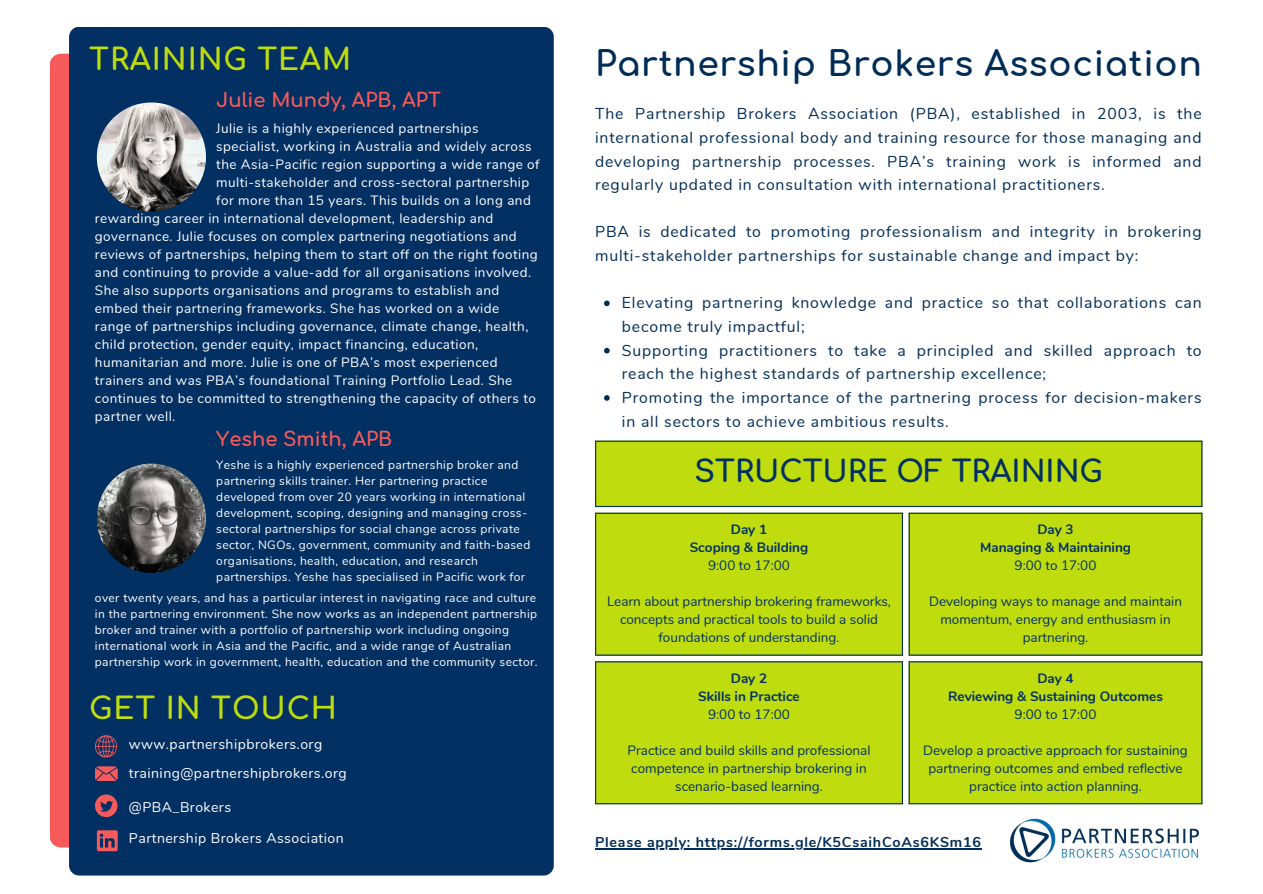
<style>
.page{position:relative;width:1263px;height:894px;background:#fff}
.page>*{position:absolute;margin:0;border:0;box-sizing:border-box;transform-origin:0 0}
.t1{font:700 34.5px "Comfortaa";letter-spacing:.02em;color:#002c56}
.t2{font:700 30px "Comfortaa";letter-spacing:.03em;color:#bfdc0e}
.t3{font:700 30px "Comfortaa";color:#023062}
.t4{font:700 19.5px "Comfortaa";color:#f65a5b}
.t5{font:15.75px/23.7px "Nunito";letter-spacing:.055em;color:#002c56}
.t6{font:700 14.25px "Nunito";letter-spacing:.055em;color:#002c56}
.t7{font:14.1px "Nunito";letter-spacing:.03em;color:#fff}
.t8{font:13.5px/18px "Nunito";letter-spacing:.03em;color:#fff}
.t9{font:13.5px/18px "Nunito";color:#023062;text-align:center}
.t10{font:700 13.5px "Nunito";color:#023062}
.t11{font:12px/16px "Nunito";letter-spacing:.03em;color:#fff}
</style>
<div class="page">
<img style="left:1010px;top:818px;width:190px;height:44px">
<svg style="left:604px;top:300px;width:6px;height:6px"></svg>
<svg style="left:604px;top:348px;width:6px;height:5px"></svg>
<svg style="left:604px;top:395px;width:6px;height:5px"></svg>
<hr style="left:595px;top:847px;width:96px;height:1px;background:#002c56">
<hr style="left:696px;top:847px;width:286px;height:1px;background:#002c56">
<div style="left:595px;top:441px;width:607px;height:363px;background:#bfdc0e"></div>
<hr style="left:595px;top:441px;width:1px;height:64px;background:#023062">
<hr style="left:1201px;top:441px;width:1px;height:64px;background:#023062">
<hr style="left:595px;top:440px;width:607px;height:1px;background:#023062">
<hr style="left:595px;top:505px;width:607px;height:2px;background:#023062">
<hr style="left:595px;top:513px;width:1px;height:141px;background:#023062">
<hr style="left:902px;top:513px;width:1px;height:141px;background:#023062">
<hr style="left:595px;top:512px;width:308px;height:1px;background:#023062">
<hr style="left:595px;top:654px;width:308px;height:1px;background:#023062">
<hr style="left:909px;top:513px;width:1px;height:141px;background:#023062">
<hr style="left:1201px;top:513px;width:1px;height:141px;background:#023062">
<hr style="left:909px;top:512px;width:293px;height:1px;background:#023062">
<hr style="left:909px;top:654px;width:293px;height:1px;background:#023062">
<hr style="left:595px;top:662px;width:1px;height:140px;background:#023062">
<hr style="left:902px;top:662px;width:1px;height:140px;background:#023062">
<hr style="left:595px;top:661px;width:308px;height:1px;background:#023062">
<hr style="left:595px;top:802px;width:308px;height:2px;background:#023062">
<hr style="left:909px;top:662px;width:1px;height:140px;background:#023062">
<hr style="left:1201px;top:662px;width:1px;height:140px;background:#023062">
<hr style="left:909px;top:661px;width:293px;height:1px;background:#023062">
<hr style="left:909px;top:802px;width:293px;height:2px;background:#023062">
<div style="left:50px;top:54px;width:19px;height:793px;background:#f65a5b"></div>
<div style="left:69px;top:27px;width:485px;height:848px;background:#023062;border-radius:10px"></div>
<svg style="left:95px;top:766px;width:22px;height:14px"></svg>
<svg style="left:95px;top:794px;width:22px;height:22px"></svg>
<svg style="left:97px;top:830px;width:21px;height:20px"></svg>
<svg style="left:95px;top:735px;width:22px;height:22px"></svg>
<img style="left:97px;top:102px;width:109px;height:110px;border-radius:50%">
<img style="left:97px;top:463px;width:109px;height:109px;border-radius:50%">
<p class="t2" style="left:89px;top:44px;width:264px">TRAINING TEAM</p>
<p class="t4" style="left:216px;top:90px;width:226px">Julie Mundy, APB, APT</p>
<p class="t8" style="left:216px;top:120px;width:325px">Julie is a highly experienced partnerships specialist, working in Australia and widely across the Asia-Pacific region supporting a wide range of multi-stakeholder and cross-sectoral partnership for more than 15 years. This builds on a long and</p>
<p class="t8" style="left:95px;top:209px;width:444px">rewarding career in international development, leadership and governance. Julie focuses on complex partnering negotiations and reviews of partnerships, helping them to start off on the right footing and continuing to provide a value-add for all organisations involved.<br>She also supports organisations and programs to establish and embed their partnering frameworks. She has worked on a wide range of partnerships including governance, climate change, health, child protection, gender equity, impact financing, education, humanitarian and more. Julie is one of PBA’s most experienced trainers and was PBA’s foundational Training Portfolio Lead. She continues to be committed to strengthening the capacity of others to partner well.</p>
<p class="t4" style="left:216px;top:429px;width:178px">Yeshe Smith, APB</p>
<p class="t11" style="left:216px;top:457px;width:315px">Yeshe is a highly experienced partnership broker and partnering skills trainer. Her partnering practice developed from over 20 years working in international development, scoping, designing and managing cross&shy;sectoral partnerships for social change across private sector, NGOs, government, community and faith-based organisations, health, education, and research partnerships. Yeshe has specialised in Pacific work for</p>
<p class="t11" style="left:95px;top:589px;width:444px">over twenty years, and has a particular interest in navigating race and culture in the partnering environment. She now works as an independent partnership broker and trainer with a portfolio of partnership work including ongoing international work in Asia and the Pacific, and a wide range of Australian partnership work in government, health, education and the community sector.</p>
<p class="t2" style="left:89px;top:692px;width:249px">GET IN TOUCH</p>
<p class="t7" style="left:129px;top:735px;width:195px">www.partnershipbrokers.org</p>
<p class="t7" style="left:129px;top:763px;width:219px">training@partnershipbrokers.org</p>
<p class="t7" style="left:129px;top:797px;width:104px">@PBA_Brokers</p>
<p class="t7" style="left:129px;top:828px;width:216px">Partnership Brokers Association</p>
<h3 class="t1" style="left:595px;top:46px;width:608px">Partnership Brokers Association</h3>
<h2 class="t5" style="left:595px;top:102px;width:608px;text-align:justify">The Partnership Brokers Association (PBA), established in 2003, is the international professional body and training resource for those managing and developing partnership processes. PBA’s training work is informed and regularly updated in consultation with international practitioners.</h2>
<h3 class="t5" style="left:595px;top:220px;width:608px">PBA is dedicated to promoting professionalism and integrity in brokering multi-stakeholder partnerships for sustainable change and impact by:</h3>
<p class="t5" style="left:622px;top:291px;width:581px">Elevating partnering knowledge and practice so that collaborations can become truly impactful;</p>
<h6 class="t5" style="left:622px;top:338px;width:581px">Supporting practitioners to take a principled and skilled approach to reach the highest standards of partnership excellence;</h6>
<h6 class="t5" style="left:622px;top:386px;width:581px">Promoting the importance of the partnering process for decision-makers in all sectors to achieve ambitious results.</h6>
<p class="t3" style="left:695px;top:455px;width:410px">STRUCTURE OF TRAINING</p>
<h2 class="t10" style="left:731px;top:520px;width:38px">Day 1</h2>
<p class="t10" style="left:690px;top:538px;width:120px">Scoping &amp; Building</p>
<h6 class="t9" style="left:708px;top:556px;width:83px">9:00 to 17:00</h6>
<p class="t9" style="left:607px;top:592px;width:286px">Learn about partnership brokering frameworks, concepts and practical tools to build a solid foundations of understanding.</p>
<h6 class="t10" style="left:731px;top:668px;width:38px">Day 2</h6>
<h1 class="t10" style="left:698px;top:686px;width:103px">Skills in Practice</h1>
<h5 class="t9" style="left:708px;top:705px;width:83px">9:00 to 17:00</h5>
<h5 class="t9" style="left:627px;top:741px;width:245px">Practice and build skills and professional competence in partnership brokering in scenario-based learning.</h5>
<h6 class="t10" style="left:1037px;top:520px;width:38px">Day 3</h6>
<p class="t10" style="left:980px;top:538px;width:153px">Managing &amp; Maintaining</p>
<h6 class="t9" style="left:1014px;top:556px;width:83px">9:00 to 17:00</h6>
<p class="t9" style="left:929px;top:592px;width:254px">Developing ways to manage and maintain momentum, energy and enthusiasm in partnering.</p>
<p class="t10" style="left:1037px;top:668px;width:38px">Day 4</p>
<p class="t10" style="left:948px;top:686px;width:216px">Reviewing &amp; Sustaining Outcomes</p>
<p class="t9" style="left:1014px;top:705px;width:83px">9:00 to 17:00</p>
<p class="t9" style="left:923px;top:741px;width:266px">Develop a proactive approach for sustaining partnering outcomes and embed reflective practice into action planning.</p>
<p class="t6" style="left:595px;top:832px;width:387px">Please apply: https://forms.gle/K5CsaihCoAs6KSm16</p>
</div>
